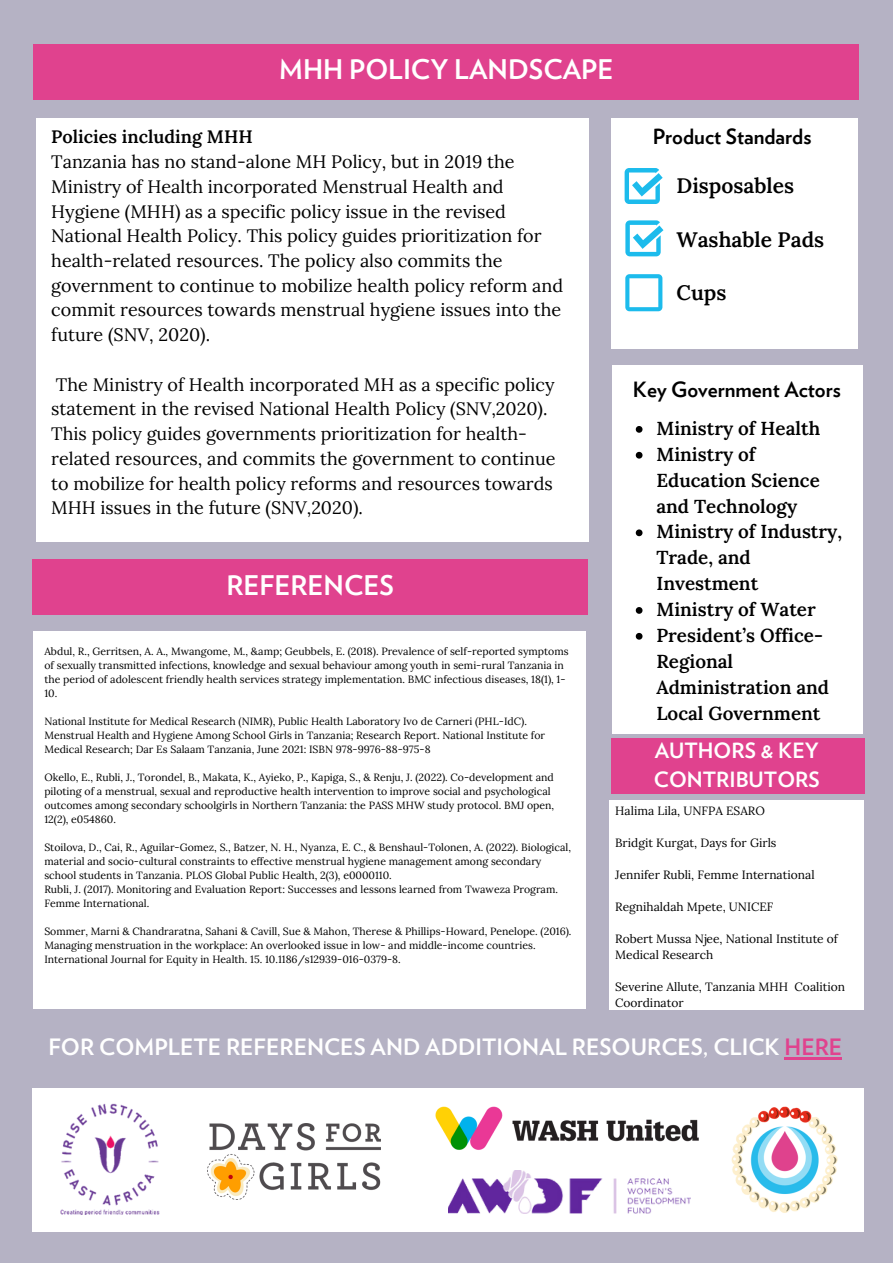
<style>
.page{position:relative;width:893px;height:1264px;background:#fff}
.page>*{position:absolute;margin:0;border:0;box-sizing:border-box;transform-origin:0 0}
.t1{font:700 27px "Verlag";color:#fff}
.t2{font:700 22.5px "Verlag";color:#fff}
.t3{font:700 21px "Verlag";color:#000}
.t4{font:600 21px "Lora";color:#000}
.t5{font:700 21px/29.2px "Verlag";color:#fff}
.t6{font:600 18.75px/25.8px "Lora";color:#000}
.t7{font:18px/24.8px "Lora";color:#000}
.t8{font:600 18px "Lora";color:#000}
.t9{font:12px/16px "Lora";color:#000}
.t10{font:10.5px/14px "Lora";color:#000}
.s1{color:#e0428e}
</style>
<div class="page">
<div style="left:0;top:0;width:892px;height:1262px;background:#b5b2c4"></div>
<div style="left:32px;top:1088px;width:831px;height:144px;background:#fff"></div>
<img style="left:60px;top:1103px;width:100px;height:111px">
<div style="left:611px;top:365px;width:251px;height:369px;background:#fff"></div>
<div style="left:32px;top:559px;width:556px;height:55px;background:#e0428e"></div>
<div style="left:611px;top:118px;width:246px;height:230px;background:#fff"></div>
<div style="left:36px;top:118px;width:552px;height:424px;background:#fff"></div>
<div style="left:33px;top:44px;width:825px;height:55px;background:#e0428e"></div>
<svg style="left:624px;top:168px;width:38px;height:36px"></svg>
<svg style="left:625px;top:274px;width:37px;height:37px"></svg>
<div style="left:611px;top:738px;width:253px;height:55px;background:#e0428e"></div>
<div style="left:33px;top:630px;width:552px;height:378px;background:#fff"></div>
<img style="left:208px;top:1123px;width:172px;height:76px">
<img style="left:731px;top:1106px;width:107px;height:107px">
<svg style="left:625px;top:220px;width:38px;height:36px"></svg>
<img style="left:448px;top:1170px;width:242px;height:43px">
<img style="left:435px;top:1106px;width:264px;height:44px">
<svg style="left:635px;top:426px;width:7px;height:7px"></svg>
<svg style="left:635px;top:452px;width:7px;height:6px"></svg>
<svg style="left:635px;top:529px;width:7px;height:7px"></svg>
<svg style="left:635px;top:607px;width:7px;height:7px"></svg>
<svg style="left:635px;top:633px;width:7px;height:6px"></svg>
<hr style="left:784px;top:1057px;width:58px;height:2px;background:#e0428e">
<div style="left:609px;top:800px;width:254px;height:209px;background:#fff"></div>
<h1 class="t1" style="left:279px;top:58px;width:336px">MHH POLICY LANDSCAPE</h1>
<h3 class="t8" style="left:51px;top:125px;width:203px">Policies including MHH</h3>
<p class="t7" style="left:51px;top:149px;width:513px">Tanzania has no stand-alone MH Policy, but in 2019 the Ministry of Health incorporated Menstrual Health and Hygiene (MHH) as a specific policy issue in the revised National Health Policy. This policy guides prioritization for health-related resources. The policy also commits the government to continue to mobilize health policy reform and commit resources towards menstrual hygiene issues into the future (SNV, 2020).</p>
<p class="t7" style="left:51px;top:372px;width:506px">The Ministry of Health incorporated MH as a specific policy statement in the revised National Health Policy (SNV,2020).<br>This policy guides governments prioritization for health&shy;related resources, and commits the government to continue to mobilize for health policy reforms and resources towards MHH issues in the future (SNV,2020).</p>
<h1 class="t1" style="left:226px;top:573px;width:169px">REFERENCES</h1>
<p class="t10" style="left:44px;top:644px;width:525px">Abdul, R., Gerritsen, A. A., Mwangome, M., &amp;amp; Geubbels, E. (2018). Prevalence of self-reported symptoms of sexually transmitted infections, knowledge and sexual behaviour among youth in semi-rural Tanzania in the period of adolescent friendly health services strategy implementation. BMC infectious diseases, 18(1), 1- 10.</p>
<p class="t10" style="left:44px;top:714px;width:502px">National Institute for Medical Research (NIMR), Public Health Laboratory Ivo de Carneri (PHL-IdC).<br>Menstrual Health and Hygiene Among School Girls in Tanzania; Research Report. National Institute for<br>Medical Research; Dar Es Salaam Tanzania, June 2021: ISBN 978-9976-88-975-8</p>
<p class="t10" style="left:44px;top:770px;width:511px">Okello, E., Rubli, J., Torondel, B., Makata, K., Ayieko, P., Kapiga, S., &amp; Renju, J. (2022). Co-development and piloting of a menstrual, sexual and reproductive health intervention to improve social and psychological outcomes among secondary schoolgirls in Northern Tanzania: the PASS MHW study protocol. BMJ open, 12(2), e054860.</p>
<p class="t10" style="left:44px;top:840px;width:528px">Stoilova, D., Cai, R., Aguilar-Gomez, S., Batzer, N. H., Nyanza, E. C., &amp; Benshaul-Tolonen, A. (2022). Biological, material and socio-cultural constraints to effective menstrual hygiene management among secondary school students in Tanzania. PLOS Global Public Health, 2(3), e0000110.<br>Rubli, J. (2017). Monitoring and Evaluation Report: Successes and lessons learned from Twaweza Program.<br>Femme International.</p>
<p class="t10" style="left:44px;top:924px;width:528px">Sommer, Marni &amp; Chandraratna, Sahani &amp; Cavill, Sue &amp; Mahon, Therese &amp; Phillips-Howard, Penelope. (2016).<br>Managing menstruation in the workplace: An overlooked issue in low- and middle-income countries.<br>International Journal for Equity in Health. 15. 10.1186/s12939-016-0379-8.</p>
<h3 class="t3" style="left:652px;top:127px;width:160px">Product Standards</h3>
<h3 class="t4" style="left:676px;top:172px;width:119px">Disposables</h3>
<h3 class="t4" style="left:676px;top:225px;width:149px">Washable Pads</h3>
<h3 class="t4" style="left:676px;top:279px;width:51px">Cups</h3>
<h3 class="t3" style="left:633px;top:380px;width:209px">Key Government Actors</h3>
<h3 class="t6" style="left:656px;top:415px;width:187px">Ministry of Health<br>Ministry of<br>Education Science and Technology<br>Ministry of Industry,<br>Trade, and<br>Investment<br>Ministry of Water<br>President’s Office-<br>Regional<br>Administration and<br>Local Government</h3>
<h3 class="t5" style="left:654px;top:737px;width:167px">AUTHORS &amp; KEY<br>CONTRIBUTORS</h3>
<p class="t9" style="left:615px;top:802px;width:151px">Halima Lila, UNFPA ESARO</p>
<p class="t9" style="left:615px;top:834px;width:163px">Bridgit Kurgat, Days for Girls</p>
<p class="t9" style="left:615px;top:866px;width:201px">Jennifer Rubli, Femme International</p>
<p class="t9" style="left:615px;top:898px;width:160px">Regnihaldah Mpete, UNICEF</p>
<p class="t9" style="left:615px;top:930px;width:224px">Robert Mussa Njee, National Institute of<br>Medical Research</p>
<p class="t9" style="left:615px;top:978px;width:231px">Severine Allute, Tanzania MHH Coalition<br>Coordinator</p>
<h2 class="t2" style="left:48px;top:1037px;width:795px">FOR COMPLETE REFERENCES AND ADDITIONAL RESOURCES, CLICK <span class="s1">HERE</span></h2>
</div>
